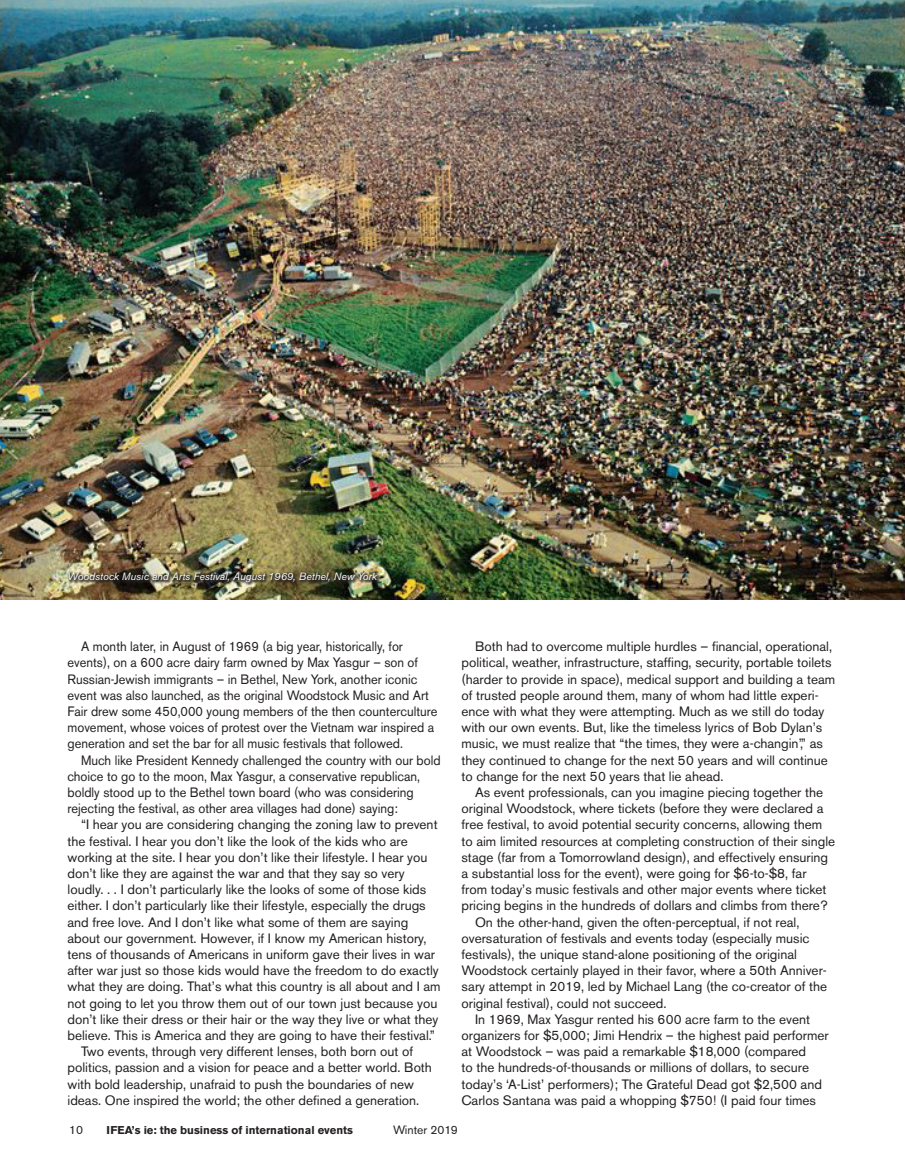
<style>
.page{position:relative;width:905px;height:1175px;background:#fff}
.page>*{position:absolute;margin:0;border:0;box-sizing:border-box;transform-origin:0 0}
.Body_Text_Black{font:13.5px/16.2px "Akzidenz Grotesk BE";color:#231f20}
.Body_Text_Black_95{font:13.5px/16.2px "Akzidenz Grotesk BE";color:#231f20;scale:.95 1}
.t1{font:12px "Akzidenz Grotesk BE";color:#231f20}
.t2{font:700 11.25px "Akzidenz Grotesk BE";color:#231f20}
.Body_Text_Black_No_I{font:italic 10.5px "Akzidenz Grotesk BE";color:#fff}
</style>
<div class="page">
<img style="left:0;top:0;width:904px;height:599px">
<div style="left:67px;top:571px;width:314px;height:15px;background:#231f20;opacity:.75"></div>
<p class="Body_Text_Black_No_I" style="left:68px;top:570px;width:311px">Woodstock Music and Arts Festival, August 1969, Bethel, New York</p>
<p class="Body_Text_Black_95" style="left:68px;top:638px;width:391px;text-indent:14px">A month later, in August of 1969 (a big year, historically, for events), on a 600 acre dairy farm owned by Max Yasgur – son of Russian-Jewish immigrants – in Bethel, New York, another iconic event was also launched, as the original Woodstock Music and Art Fair drew some 450,000 young members of the then counterculture movement, whose voices of protest over the Vietnam war inspired a generation and set the bar for all music festivals that followed.</p>
<p class="Body_Text_Black_95" style="left:68px;top:751px;width:394px;text-indent:14px">Much like President Kennedy challenged the country with our bold choice to go to the moon, Max Yasgur, a conservative republican, boldly stood up to the Bethel town board (who was considering rejecting the festival, as other area villages had done) saying:</p>
<p class="Body_Text_Black" style="left:68px;top:816px;width:374px;text-indent:14px">“I hear you are considering changing the zoning law to prevent the festival. I hear you don’t like the look of the kids who are working at the site. I hear you don’t like their lifestyle. I hear you don’t like they are against the war and that they say so very loudly. . . I don’t particularly like the looks of some of those kids either. I don’t particularly like their lifestyle, especially the drugs and free love. And I don’t like what some of them are saying about our government. However, if I know my American history, tens of thousands of Americans in uniform gave their lives in war after war just so those kids would have the freedom to do exactly what they are doing. That’s what this country is all about and I am not going to let you throw them out of our town just because you don’t like their dress or their hair or the way they live or what they believe. This is America and they are going to have their festival.”</p>
<p class="Body_Text_Black" style="left:68px;top:1043px;width:366px;text-indent:14px">Two events, through very different lenses, both born out of politics, passion and a vision for peace and a better world. Both with bold leadership, unafraid to push the boundaries of new ideas. One inspired the world; the other defined a generation.</p>
<p class="Body_Text_Black" style="left:461px;top:638px;width:375px;text-indent:14px">Both had to overcome multiple hurdles – financial, operational, political, weather, infrastructure, staffing, security, portable toilets (harder to provide in space), medical support and building a team of trusted people around them, many of whom had little experi&shy;ence with what they were attempting. Much as we still do today with our own events. But, like the timeless lyrics of Bob Dylan’s music, we must realize that “the times, they were a-changin’,” as they continued to change for the next 50 years and will continue to change for the next 50 years that lie ahead.</p>
<p class="Body_Text_Black" style="left:461px;top:784px;width:375px;text-indent:14px">As event professionals, can you imagine piecing together the original Woodstock, where tickets (before they were declared a free festival, to avoid potential security concerns, allowing them to aim limited resources at completing construction of their single stage (far from a Tomorrowland design), and effectively ensuring a substantial loss for the event), were going for $6-to-$8, far from today’s music festivals and other major events where ticket pricing begins in the hundreds of dollars and climbs from there?</p>
<p class="Body_Text_Black" style="left:461px;top:913px;width:367px;text-indent:14px">On the other-hand, given the often-perceptual, if not real, oversaturation of festivals and events today (especially music festivals), the unique stand-alone positioning of the original Woodstock certainly played in their favor, where a 50th Anniver&shy;sary attempt in 2019, led by Michael Lang (the co-creator of the original festival), could not succeed.</p>
<p class="Body_Text_Black" style="left:461px;top:1011px;width:369px;text-indent:14px">In 1969, Max Yasgur rented his 600 acre farm to the event organizers for $5,000; Jimi Hendrix – the highest paid performer at Woodstock – was paid a remarkable $18,000 (compared<br>to the hundreds-of-thousands or millions of dollars, to secure today’s ‘A-List’ performers); The Grateful Dead got $2,500 and Carlos Santana was paid a whopping $750! (I paid four times</p>
<p class="t1" style="left:69px;top:1123px;width:15px">10</p>
<p class="t2" style="left:107px;top:1124px;width:248px">IFEA’s ie: the business of international events</p>
<p class="t1" style="left:393px;top:1123px;width:66px">Winter 2019</p>
</div>
